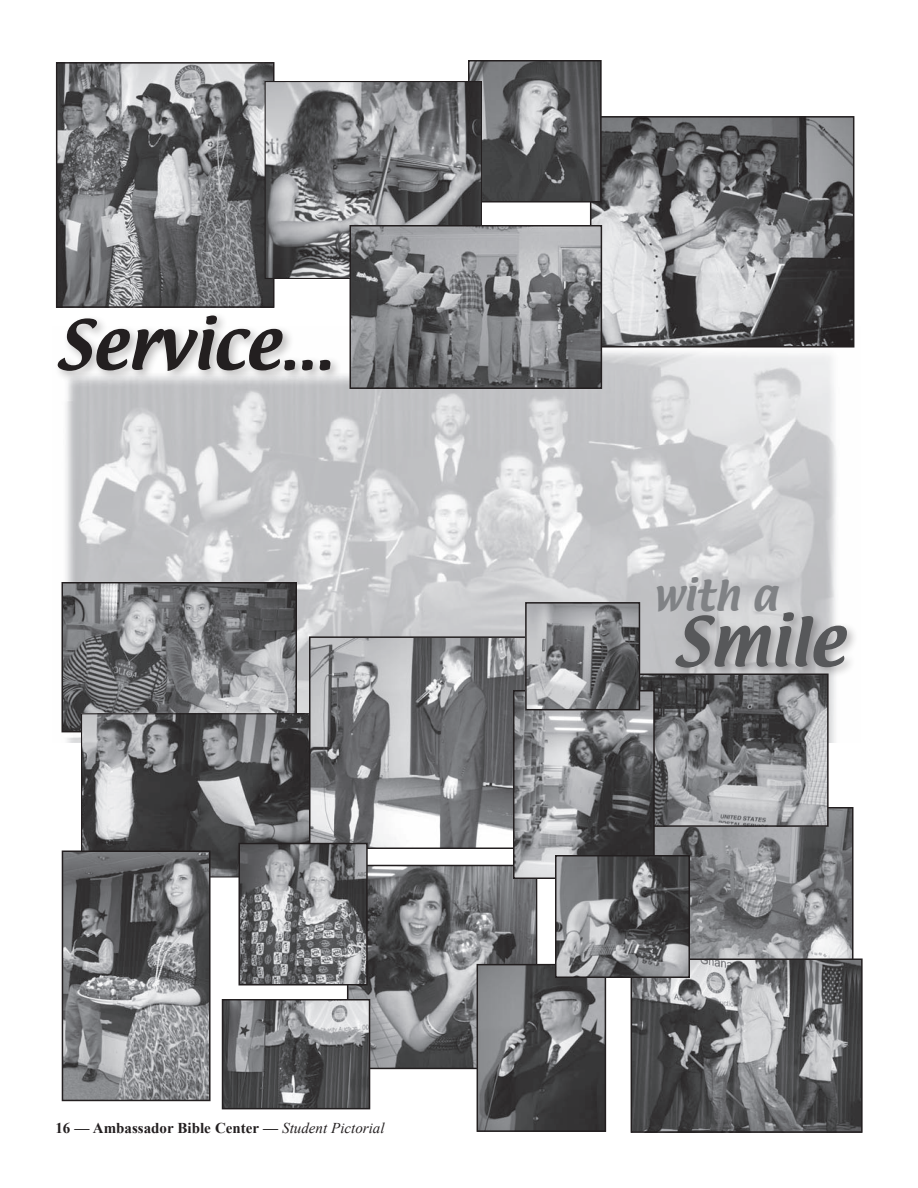
<style>
.page{position:relative;width:918px;height:1188px;background:#fff}
.page>*{position:absolute;margin:0;border:0;box-sizing:border-box;transform-origin:0 0}
.t1{font:60px "Textile";color:#231f20}
.t2{font:60px "Textile";color:#57585a}
.t3{font:37.5px "Textile";color:#808285}
.t4{font:700 15px "Times New Roman";color:#231f20}
.s1{font-weight:400;font-style:italic}
</style>
<div class="page">
<img style="left:350px;top:868px;width:184px;height:198px">
<div style="left:347px;top:865px;width:190px;height:204px;border:2px solid #231f20"></div>
<img style="left:655px;top:810px;width:196px;height:148px">
<img style="left:480px;top:967px;width:123px;height:162px">
<div style="left:477px;top:964px;width:129px;height:168px;border:2px solid #231f20"></div>
<img style="left:61px;top:326px;width:794px;height:416px">
<div style="left:53px;top:311px;width:288px;height:72px;background:#231f20;opacity:.3"></div>
<img style="left:593px;top:119px;width:258px;height:226px">
<div style="left:590px;top:116px;width:264px;height:232px;border:2px solid #231f20"></div>
<div style="left:671px;top:608px;width:187px;height:71px;background:#231f20;opacity:.3"></div>
<img style="left:59px;top:65px;width:212px;height:240px">
<div style="left:56px;top:62px;width:218px;height:246px;border:2px solid #231f20"></div>
<img style="left:65px;top:585px;width:229px;height:144px">
<div style="left:62px;top:582px;width:235px;height:150px;border:2px solid #231f20"></div>
<img style="left:83px;top:715px;width:226px;height:161px">
<img style="left:312px;top:639px;width:213px;height:207px">
<div style="left:309px;top:636px;width:226px;height:213px;border:2px solid #231f20"></div>
<img style="left:65px;top:853px;width:143px;height:245px">
<div style="left:62px;top:850px;width:149px;height:251px;border:2px solid #231f20"></div>
<img style="left:241px;top:846px;width:124px;height:137px">
<div style="left:238px;top:843px;width:130px;height:143px;border:2px solid #231f20"></div>
<img style="left:225px;top:1002px;width:142px;height:104px">
<div style="left:222px;top:999px;width:148px;height:110px;border:2px solid #231f20"></div>
<img style="left:471px;top:63px;width:128px;height:136px">
<div style="left:468px;top:60px;width:134px;height:142px;border:2px solid #231f20"></div>
<img style="left:267px;top:83px;width:213px;height:194px">
<div style="left:265px;top:81px;width:217px;height:198px;border:1px solid #231f20"></div>
<img style="left:634px;top:961px;width:226px;height:169px">
<div style="left:631px;top:958px;width:232px;height:175px;border:2px solid #231f20"></div>
<img style="left:353px;top:228px;width:246px;height:158px">
<div style="left:350px;top:225px;width:252px;height:164px;border:2px solid #231f20"></div>
<img style="left:640px;top:677px;width:186px;height:147px">
<div style="left:632px;top:674px;width:197px;height:153px;border:2px solid #231f20"></div>
<img style="left:516px;top:693px;width:136px;height:183px">
<div style="left:513px;top:690px;width:142px;height:189px;border:2px solid #231f20"></div>
<img style="left:528px;top:605px;width:109px;height:102px">
<div style="left:525px;top:602px;width:115px;height:108px;border:2px solid #231f20"></div>
<img style="left:558px;top:858px;width:129px;height:117px">
<div style="left:555px;top:855px;width:135px;height:123px;border:2px solid #231f20"></div>
<h1 class="t1" style="left:56px;top:303px;width:279px">Service...</h1>
<p class="t4" style="left:55px;top:1119px;width:331px">16 — Ambassador Bible Center — <span class="s1">Student Pictorial</span></p>
<h2 class="t3" style="left:652px;top:569px;width:126px">with a</h2>
<h1 class="t2" style="left:673px;top:600px;width:172px">Smile</h1>
</div>
